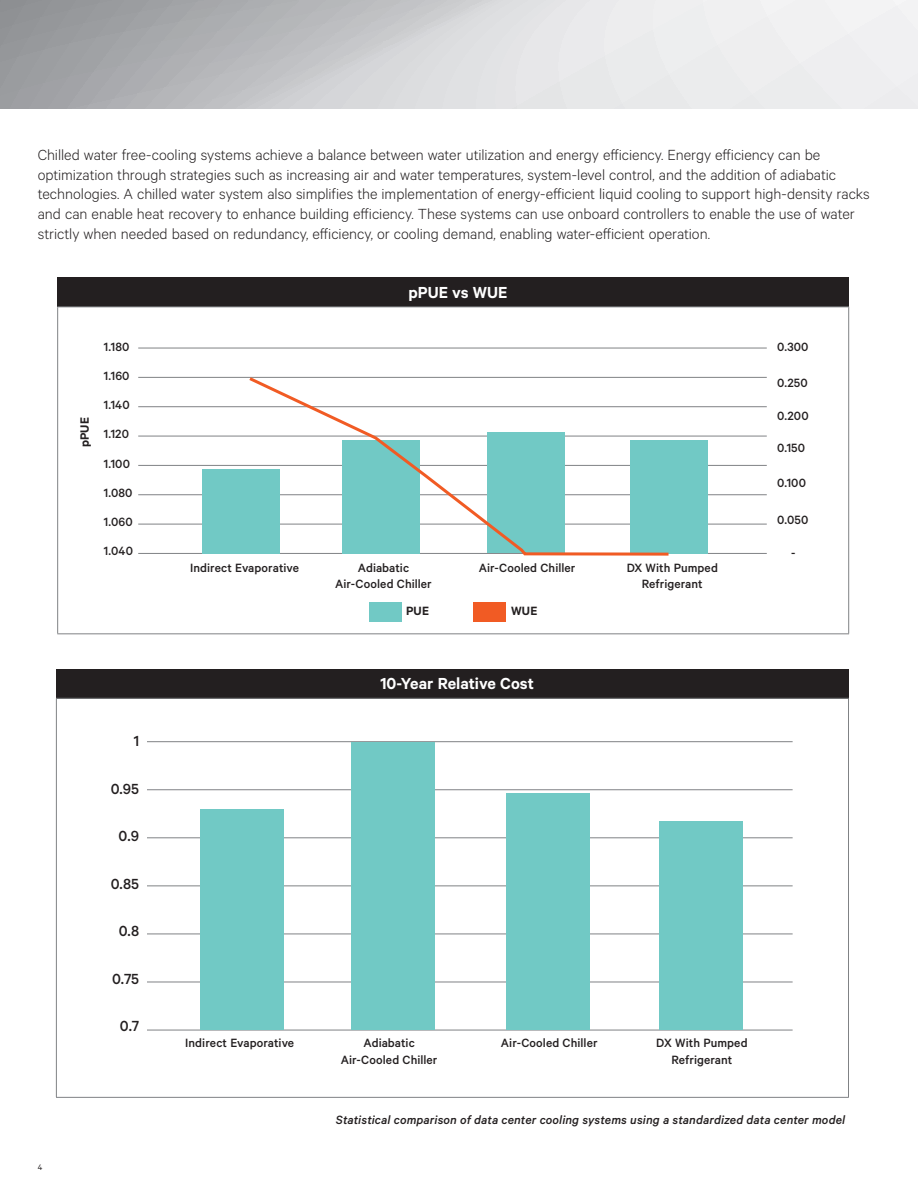
<style>
.page{position:relative;width:918px;height:1188px;background:#fff}
.page>*{position:absolute;margin:0;border:0;box-sizing:border-box;transform-origin:0 0}
.t1{font:600 18px "Calibre";color:#fff}
.t2{font:300 16.5px/19.8px "Calibre";letter-spacing:-.005em;color:#231f20}
.t3{font:500 16.5px "Calibre";color:#231f20}
.t4{font:500 13.5px/29.2px "Calibre";letter-spacing:.005em;color:#231f20;text-align:center}
.t5{font:italic 500 13.5px "Calibre";letter-spacing:.005em;color:#231f20}
.t6{font:600 13.5px "Calibre";letter-spacing:.015em;color:#231f20}
.t7{font:9px "Calibre";color:#231f20}
</style>
<div class="page">
<svg style="left:0;top:0;width:918px;height:109px;background:#d0d1d3"></svg>
<div style="left:58px;top:278px;width:791px;height:29px;background:#231f20"></div>
<hr style="left:57px;top:306px;width:792px;height:1px;background:#808285">
<hr style="left:57px;top:307px;width:1px;height:326px;background:#808285">
<hr style="left:848px;top:307px;width:1px;height:326px;background:#808285">
<hr style="left:57px;top:633px;width:792px;height:1px;background:#808285">
<hr style="left:138px;top:348px;width:629px;height:1px;background:#808285">
<hr style="left:138px;top:377px;width:629px;height:1px;background:#808285">
<hr style="left:138px;top:406px;width:629px;height:1px;background:#808285">
<hr style="left:138px;top:436px;width:629px;height:1px;background:#808285">
<hr style="left:138px;top:465px;width:629px;height:1px;background:#808285">
<hr style="left:138px;top:494px;width:629px;height:1px;background:#808285">
<hr style="left:138px;top:524px;width:629px;height:1px;background:#808285">
<hr style="left:138px;top:553px;width:629px;height:1px;background:#808285">
<div style="left:202px;top:469px;width:78px;height:84px;background:#71c9c5"></div>
<div style="left:630px;top:440px;width:77px;height:113px;background:#71c9c5"></div>
<svg style="left:246px;top:376px;width:426px;height:180px"></svg>
<div style="left:369px;top:602px;width:33px;height:20px;background:#71c9c5"></div>
<div style="left:473px;top:602px;width:33px;height:20px;background:#f15b24"></div>
<div style="left:56px;top:669px;width:793px;height:29px;background:#231f20"></div>
<hr style="left:56px;top:698px;width:793px;height:1px;background:#808285">
<hr style="left:56px;top:699px;width:1px;height:398px;background:#808285">
<hr style="left:848px;top:699px;width:1px;height:398px;background:#808285">
<hr style="left:56px;top:1097px;width:793px;height:1px;background:#808285">
<hr style="left:147px;top:741px;width:646px;height:1px;background:#808285">
<hr style="left:147px;top:789px;width:646px;height:1px;background:#808285">
<hr style="left:147px;top:838px;width:646px;height:1px;background:#808285">
<hr style="left:147px;top:886px;width:646px;height:1px;background:#808285">
<hr style="left:147px;top:934px;width:646px;height:1px;background:#808285">
<hr style="left:147px;top:982px;width:646px;height:1px;background:#808285">
<hr style="left:147px;top:1030px;width:646px;height:1px;background:#808285">
<div style="left:506px;top:793px;width:83px;height:237px;background:#71c9c5"></div>
<div style="left:659px;top:821px;width:83px;height:209px;background:#71c9c5"></div>
<div style="left:352px;top:742px;width:83px;height:288px;background:#71c9c5"></div>
<div style="left:200px;top:809px;width:83px;height:221px;background:#71c9c5"></div>
<p class="t2" style="left:38px;top:144px;width:833px">Chilled water free-cooling systems achieve a balance between water utilization and energy efficiency. Energy efficiency can be optimization through strategies such as increasing air and water temperatures, system-level control, and the addition of adiabatic technologies. A chilled water system also simplifies the implementation of energy-efficient liquid cooling to support high-density racks and can enable heat recovery to enhance building efficiency. These systems can use onboard controllers to enable the use of water strictly when needed based on redundancy, efficiency, or cooling demand, enabling water-efficient operation.</p>
<p class="t7" style="left:38px;top:1162px;width:6px">4</p>
<p class="t1" style="left:408px;top:282px;width:100px">pPUE vs WUE</p>
<p class="t6" style="left:76px;top:447px;width:32px;rotate:-90deg">pPUE</p>
<p class="t4" style="left:104px;top:332px;width:31px;text-align:left">1.180<br>1.160<br>1.140<br>1.120<br>1.100<br>1.080<br>1.060<br>1.040</p>
<p class="t4" style="left:777px;top:332px;width:33px">0.300</p>
<p class="t4" style="left:777px;top:368px;width:32px">0.250</p>
<p class="t4" style="left:777px;top:400px;width:33px">0.200</p>
<p class="t4" style="left:777px;top:433px;width:30px">0.150</p>
<p class="t4" style="left:777px;top:468px;width:30px">0.100</p>
<p class="t4" style="left:777px;top:505px;width:33px">0.050</p>
<p class="t4" style="left:791px;top:538px;width:6px">-</p>
<p class="t4" style="left:190px;top:552px;width:110px">Indirect Evaporative</p>
<p class="t4" style="left:335px;top:559px;width:98px;line-height:16.5px">Adiabatic<br>Air-Cooled Chiller</p>
<p class="t4" style="left:479px;top:552px;width:98px">Air-Cooled Chiller</p>
<p class="t4" style="left:627px;top:559px;width:93px;line-height:16.5px">DX With Pumped<br>Refrigerant</p>
<p class="t6" style="left:406px;top:603px;width:24px">PUE</p>
<p class="t6" style="left:511px;top:603px;width:28px">WUE</p>
<p class="t3" style="left:134px;top:732px;width:7px">1</p>
<p class="t3" style="left:111px;top:779px;width:30px">0.95</p>
<p class="t3" style="left:119px;top:827px;width:22px">0.9</p>
<p class="t3" style="left:111px;top:874px;width:30px">0.85</p>
<p class="t3" style="left:119px;top:922px;width:22px">0.8</p>
<p class="t3" style="left:112px;top:969px;width:28px">0.75</p>
<p class="t3" style="left:120px;top:1017px;width:21px">0.7</p>
<p class="t1" style="left:380px;top:673px;width:155px">10-Year Relative Cost</p>
<p class="t4" style="left:185px;top:1028px;width:110px">Indirect Evaporative</p>
<p class="t4" style="left:341px;top:1035px;width:98px;line-height:16.5px">Adiabatic<br>Air-Cooled Chiller</p>
<p class="t4" style="left:501px;top:1028px;width:98px">Air-Cooled Chiller</p>
<p class="t4" style="left:656px;top:1035px;width:93px;line-height:16.5px">DX With Pumped<br>Refrigerant</p>
<p class="t5" style="left:336px;top:1112px;width:511px">Statistical comparison of data center cooling systems using a standardized data center model</p>
</div>
